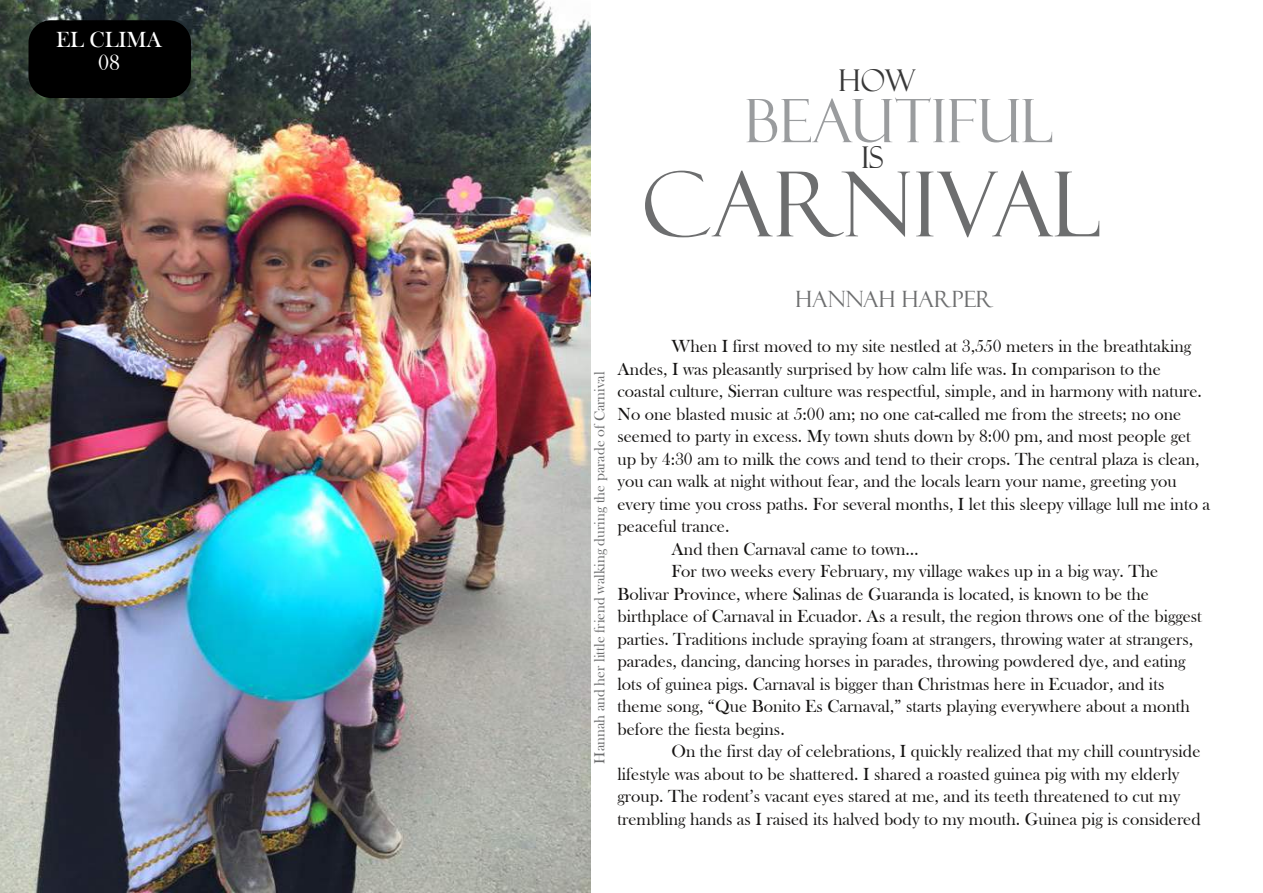
<style>
.page{position:relative;width:1263px;height:893px;background:#fff}
.page>*{position:absolute;margin:0;border:0;box-sizing:border-box;transform-origin:0 0}
.t1{font:90px "Felix Titling";color:#6d6e6f}
.t2{font:60px "Felix Titling";color:#9a9c9e}
.t3{font:30px "Felix Titling";color:#383838}
.t4{font:22.5px "Felix Titling";color:#6d6e6f}
.t5{font:22.5px/22.5px "Bask Old Face";color:#fff;text-align:center}
.t6{font:18px "Bask Old Face";color:#161413}
.t7{font:15px "Bask Old Face";color:#6d6e6f}
</style>
<div class="page">
<img style="left:0;top:0;width:590px;height:893px">
<div style="left:28px;top:20px;width:163px;height:78px;background:#000;border-radius:22px"></div>
<p class="t5" style="left:56px;top:31px;width:107px">EL CLIMA<br>08</p>
<h3 class="t3" style="left:838px;top:63px;width:79px">HOW</h3>
<h2 class="t2" style="left:744px;top:86px;width:312px">BEAUTIFUL</h2>
<h3 class="t3" style="left:861px;top:140px;width:24px">IS</h3>
<h1 class="t1" style="left:642px;top:153px;width:462px">CARNIVAL</h1>
<p class="t7" style="left:593px;top:764px;width:393px;rotate:-90deg">Hannah and her little friend walking during the parade of Carnival</p>
<p class="t4" style="left:795px;top:287px;width:200px">HANNAH HARPER</p>
<p class="t6" style="left:671px;top:339px;width:521px">When I first moved to my site nestled at 3,550 meters in the breathtaking</p>
<p class="t6" style="left:617px;top:361px;width:545px">Andes, I was pleasantly surprised by how calm life was. In comparison to the</p>
<p class="t6" style="left:617px;top:384px;width:586px">coastal culture, Sierran culture was respectful, simple, and in harmony with nature.</p>
<p class="t6" style="left:617px;top:406px;width:565px">No one blasted music at 5:00 am; no one cat-called me from the streets; no one</p>
<p class="t6" style="left:617px;top:429px;width:575px">seemed to party in excess. My town shuts down by 8:00 pm, and most people get</p>
<p class="t6" style="left:617px;top:451px;width:583px">up by 4:30 am to milk the cows and tend to their crops. The central plaza is clean,</p>
<p class="t6" style="left:617px;top:474px;width:561px">you can walk at night without fear, and the locals learn your name, greeting you</p>
<p class="t6" style="left:617px;top:496px;width:594px">every time you cross paths. For several months, I let this sleepy village lull me into a</p>
<p class="t6" style="left:617px;top:519px;width:113px">peaceful trance.</p>
<p class="t6" style="left:671px;top:541px;width:249px">And then Carnaval came to town…</p>
<p class="t6" style="left:671px;top:564px;width:488px">For two weeks every February, my village wakes up in a big way. The</p>
<p class="t6" style="left:617px;top:586px;width:533px">Bolivar Province, where Salinas de Guaranda is located, is known to be the</p>
<p class="t6" style="left:617px;top:609px;width:586px">birthplace of Carnaval in Ecuador. As a result, the region throws one of the biggest</p>
<p class="t6" style="left:617px;top:631px;width:577px">parties. Traditions include spraying foam at strangers, throwing water at strangers,</p>
<p class="t6" style="left:617px;top:654px;width:569px">parades, dancing, dancing horses in parades, throwing powdered dye, and eating</p>
<p class="t6" style="left:617px;top:676px;width:548px">lots of guinea pigs. Carnaval is bigger than Christmas here in Ecuador, and its</p>
<p class="t6" style="left:617px;top:699px;width:574px">theme song, “Que Bonito Es Carnaval,” starts playing everywhere about a month</p>
<p class="t6" style="left:617px;top:721px;width:169px">before the fiesta begins.</p>
<p class="t6" style="left:671px;top:744px;width:530px">On the first day of celebrations, I quickly realized that my chill countryside</p>
<p class="t6" style="left:617px;top:766px;width:563px">lifestyle was about to be shattered. I shared a roasted guinea pig with my elderly</p>
<p class="t6" style="left:617px;top:789px;width:564px">group. The rodent’s vacant eyes stared at me, and its teeth threatened to cut my</p>
<p class="t6" style="left:617px;top:811px;width:585px">trembling hands as I raised its halved body to my mouth. Guinea pig is considered</p>
</div>
